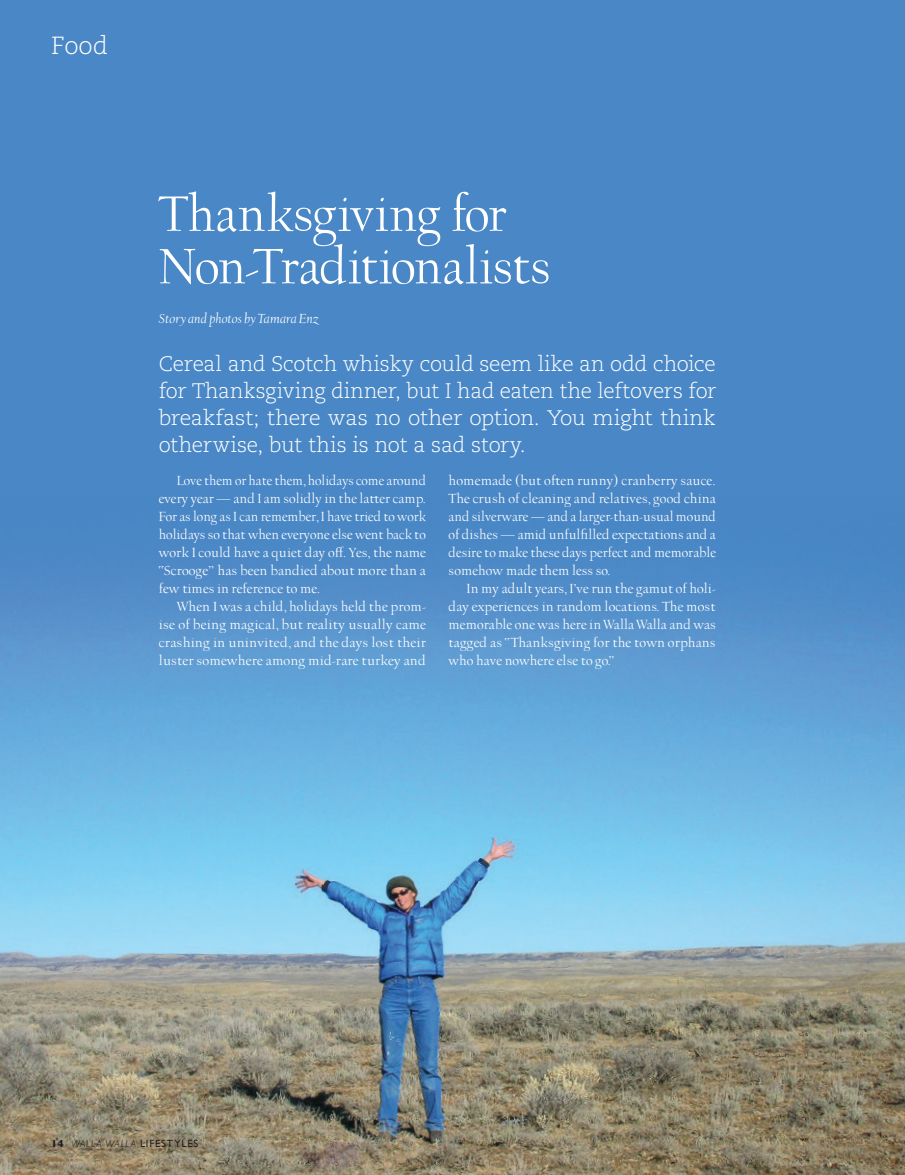
<style>
.page{position:relative;width:905px;height:1175px;background:#fff}
.page>*{position:absolute;margin:0;border:0;box-sizing:border-box;transform-origin:0 0}
.Article_Title{font:56.55px/52.5px "UC Berkeley OS";letter-spacing:-.02em;color:#fff}
.t1{font:300 24.75px "PMN Caecilia LTCE";color:#fff}
.First_Paragraph{font:300 21px/27px "PMN Caecilia LTCE";letter-spacing:-.015em;color:#fff;text-align:justify}
.Body_-_Indented{font:15px/18px "UC Berkeley OS";color:#fff;text-align:justify}
.Body_-_Indented-2{font:15px/18px "UC Berkeley OS";color:#fff;text-align:justify;scale:.96 1}
.By_line{font:italic 15px "UC Berkeley OS";color:#fff}
.t2{font:italic 300 9.75px "Gill Sans";letter-spacing:.085em;color:#231f20}
.s1{font-weight:700;font-style:normal;font-size:10.5px}
.s2{font-weight:400;font-style:normal;font-size:10.5px}
</style>
<div class="page">
<div style="left:0;top:0;width:904px;height:897px;background:#4987c6"></div>
<img style="left:0;top:585px;width:904px;height:589px">
<p class="t1" style="left:51px;top:32px;width:58px">Food</p>
<p class="Article_Title" style="left:159px;top:190px;width:394px">Thanksgiving for<br>Non-Traditionalists</p>
<p class="By_line" style="left:159px;top:311px;width:161px">Story and photos by Tamara Enz</p>
<p class="First_Paragraph" style="left:159px;top:350px;width:558px">Cereal and Scotch whisky could seem like an odd choice for Thanksgiving dinner, but I had eaten the leftovers for breakfast; there was no other option. You might think otherwise, but this is not a sad story.</p>
<p class="Body_-_Indented-2" style="left:159px;top:472px;width:280px;text-indent:18px">Love them or hate them, holidays come around every year — and I am solidly in the latter camp.<br>For as long as I can remember, I have tried to work holidays so that when everyone else went back to work I could have a quiet day off. Yes, the name “Scrooge” has been bandied about more than a few times in reference to me.</p>
<p class="Body_-_Indented" style="left:159px;top:598px;width:269px;text-indent:18px">When I was a child, holidays held the prom&shy;ise of being magical, but reality usually came crashing in uninvited, and the days lost their luster somewhere among mid-rare turkey and</p>
<p class="Body_-_Indented" style="left:448px;top:472px;width:269px">homemade (but often runny) cranberry sauce.<br>The crush of cleaning and relatives, good china and silverware — and a larger-than-usual mound of dishes — amid unfulfilled expectations and a desire to make these days perfect and memorable somehow made them less so.</p>
<p class="Body_-_Indented" style="left:448px;top:580px;width:269px;text-indent:18px">In my adult years, I’ve run the gamut of holi&shy;day experiences in random locations. The most memorable one was here in Walla Walla and was tagged as “Thanksgiving for the town orphans who have nowhere else to go.”</p>
<p class="t2" style="left:51px;top:1138px;width:149px"><span class="s1">14</span> WALLA WALLA <span class="s2">LIFESTYLES</span></p>
</div>
